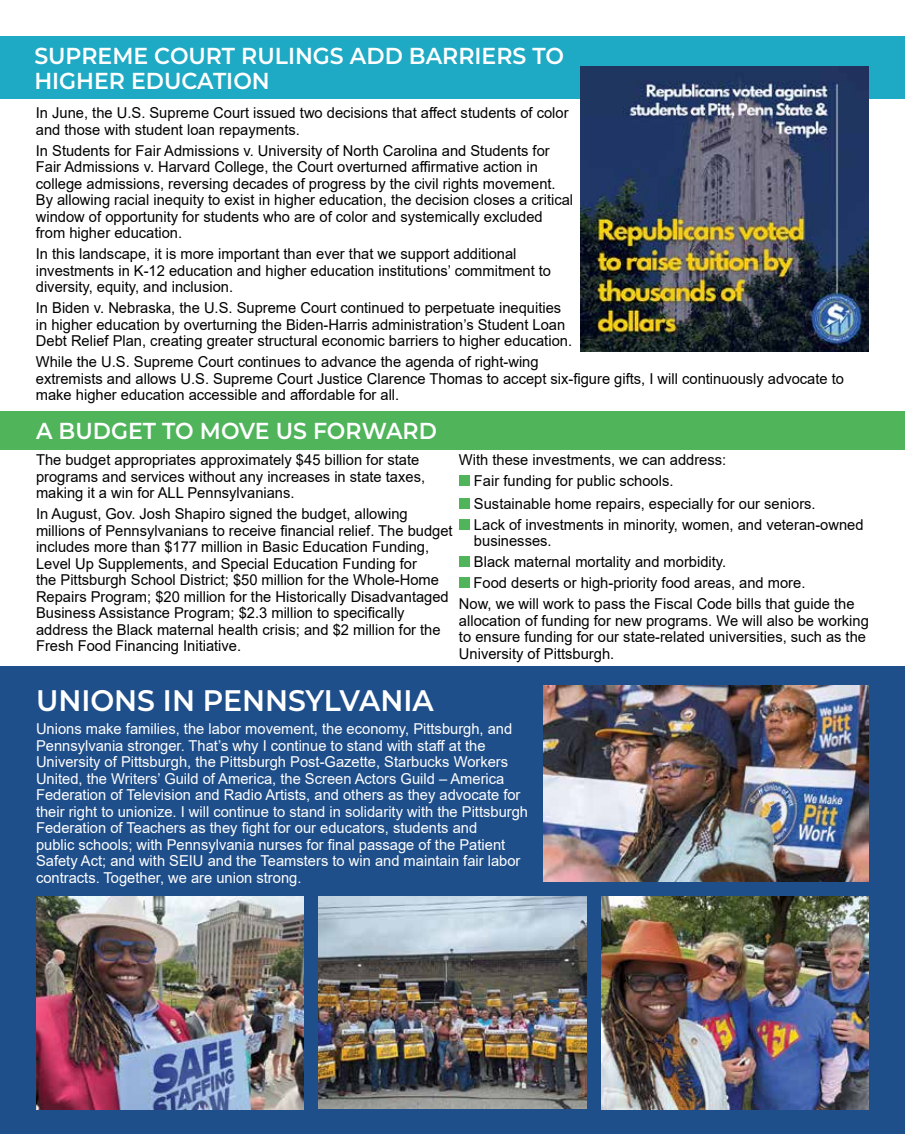
<style>
.page{position:relative;width:905px;height:1134px;background:#fff}
.page>*{position:absolute;margin:0;border:0;box-sizing:border-box;transform-origin:0 0}
.t1{font:600 29.7px "Montserrat";color:#fff;scale:.95 1}
.t2{font:600 23.1px/25.2px "Montserrat";color:#fff;scale:.95 1}
.t3{font:15px/16.5px "Arial";color:#000}
.t4{font:15px/16.5px "Arial";color:#fff}
</style>
<div class="page">
<div style="left:0;top:667px;width:904px;height:467px;background:#1f4f8b"></div>
<hr style="left:904px;top:567px;width:1px;height:39px;background:#1ea9c4">
<div style="left:0;top:411px;width:904px;height:39px;background:#50b45b"></div>
<img style="left:318px;top:896px;width:268px;height:213px">
<img style="left:601px;top:896px;width:267px;height:214px">
<img style="left:36px;top:896px;width:267px;height:214px">
<img style="left:543px;top:685px;width:325px;height:197px">
<div style="left:0;top:36px;width:904px;height:63px;background:#1ea9c4"></div>
<img style="left:580px;top:66px;width:288px;height:285px">
<div style="left:459px;top:476px;width:10px;height:10px;background:#50b45b"></div>
<div style="left:459px;top:498px;width:10px;height:11px;background:#50b45b"></div>
<div style="left:459px;top:519px;width:10px;height:11px;background:#50b45b"></div>
<div style="left:459px;top:557px;width:10px;height:10px;background:#50b45b"></div>
<div style="left:459px;top:578px;width:10px;height:10px;background:#50b45b"></div>
<h2 class="t2" style="left:34px;top:42px;width:559px">SUPREME COURT RULINGS ADD BARRIERS TO<br>HIGHER EDUCATION</h2>
<p class="t3" style="left:36px;top:104px;width:534px">In June, the U.S. Supreme Court issued two decisions that affect students of color and those with student loan repayments.</p>
<p class="t3" style="left:36px;top:142px;width:539px">In Students for Fair Admissions v. University of North Carolina and Students for Fair Admissions v. Harvard College, the Court overturned affirmative action in college admissions, reversing decades of progress by the civil rights movement.<br>By allowing racial inequity to exist in higher education, the decision closes a critical window of opportunity for students who are of color and systemically excluded from higher education.</p>
<p class="t3" style="left:36px;top:246px;width:517px">In this landscape, it is more important than ever that we support additional investments in K-12 education and higher education institutions’ commitment to diversity, equity, and inclusion.</p>
<p class="t3" style="left:36px;top:300px;width:537px">In Biden v. Nebraska, the U.S. Supreme Court continued to perpetuate inequities in higher education by overturning the Biden-Harris administration’s Student Loan<br>Debt Relief Plan, creating greater structural economic barriers to higher education.</p>
<p class="t3" style="left:36px;top:354px;width:809px">While the U.S. Supreme Court continues to advance the agenda of right-wing<br>extremists and allows U.S. Supreme Court Justice Clarence Thomas to accept six-figure gifts, I will continuously advocate to make higher education accessible and affordable for all.</p>
<h2 class="t2" style="left:36px;top:417px;width:423px">A BUDGET TO MOVE US FORWARD</h2>
<p class="t3" style="left:36px;top:452px;width:390px">The budget appropriates approximately $45 billion for state programs and services without any increases in state taxes, making it a win for ALL Pennsylvanians.</p>
<p class="t3" style="left:36px;top:506px;width:418px">In August, Gov. Josh Shapiro signed the budget, allowing millions of Pennsylvanians to receive financial relief. The budget includes more than $177 million in Basic Education Funding, Level Up Supplements, and Special Education Funding for<br>the Pittsburgh School District; $50 million for the Whole-Home Repairs Program; $20 million for the Historically Disadvantaged Business Assistance Program; $2.3 million to specifically address the Black maternal health crisis; and $2 million for the Fresh Food Financing Initiative.</p>
<p class="t3" style="left:474px;top:449px;width:254px;line-height:21px;text-indent:-15px">With these investments, we can address:<br>Fair funding for public schools.</p>
<p class="t3" style="left:474px;top:493px;width:391px;line-height:21px">Sustainable home repairs, especially for our seniors.<br>Lack of investments in minority, women, and veteran-owned</p>
<p class="t3" style="left:474px;top:533px;width:79px">businesses.</p>
<p class="t3" style="left:474px;top:554px;width:254px">Black maternal mortality and morbidity.</p>
<p class="t3" style="left:473px;top:575px;width:333px">Food deserts or high-priority food areas, and more.</p>
<p class="t3" style="left:459px;top:596px;width:397px">Now, we will work to pass the Fiscal Code bills that guide the</p>
<p class="t3" style="left:459px;top:612px;width:411px">allocation of funding for new programs. We will also be working to ensure funding for our state-related universities, such as the<br>University of Pittsburgh.</p>
<h1 class="t1" style="left:36px;top:680px;width:420px">UNIONS IN PENNSYLVANIA</h1>
<p class="t4" style="left:36px;top:721px;width:493px">Unions make families, the labor movement, the economy, Pittsburgh, and Pennsylvania stronger. That’s why I continue to stand with staff at the University of Pittsburgh, the Pittsburgh Post-Gazette, Starbucks Workers United, the Writers’ Guild of America, the Screen Actors Guild – America Federation of Television and Radio Artists, and others as they advocate for their right to unionize. I will continue to stand in solidarity with the Pittsburgh Federation of Teachers as they fight for our educators, students and<br>public schools; with Pennsylvania nurses for final passage of the Patient Safety Act; and with SEIU and the Teamsters to win and maintain fair labor contracts. Together, we are union strong.</p>
</div>
